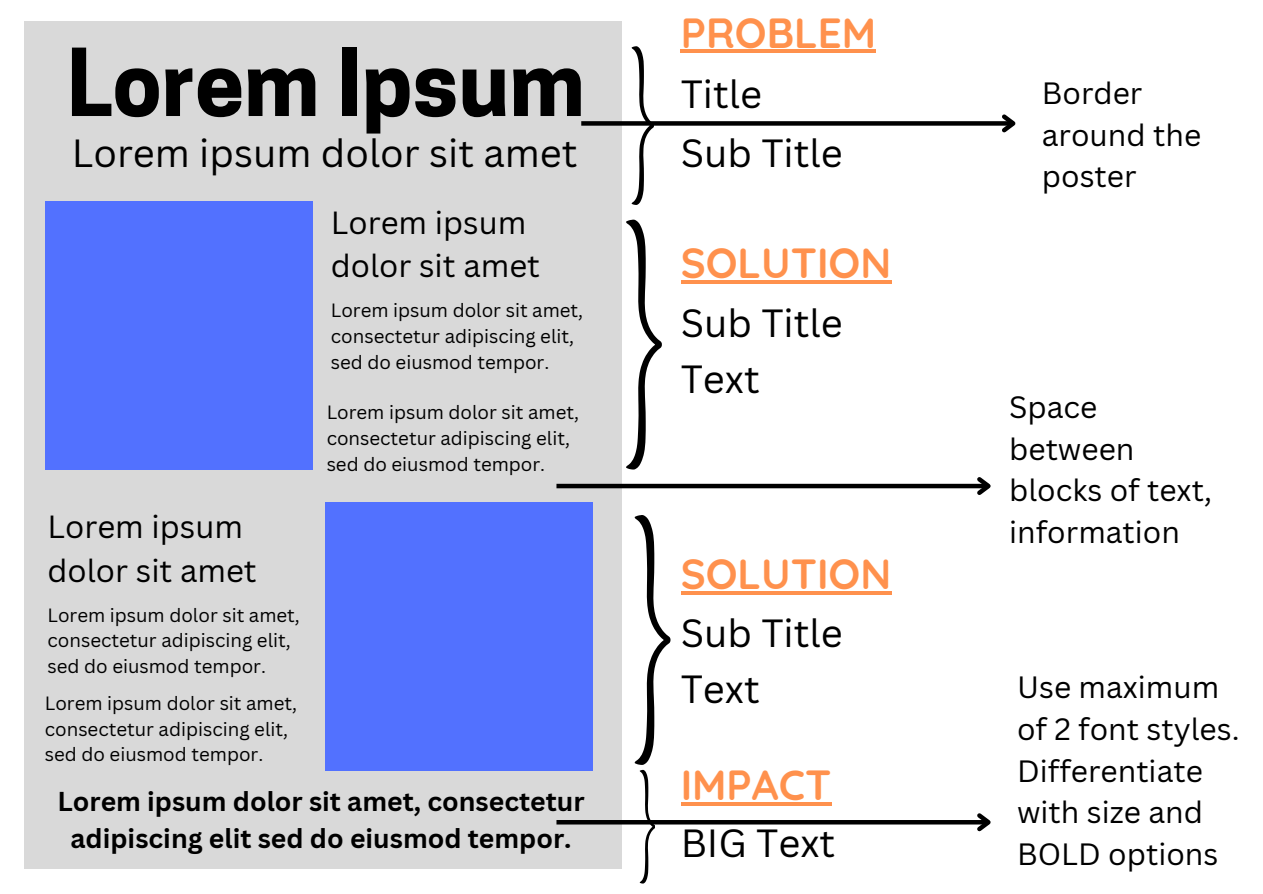
<style>
.page{position:relative;width:1263px;height:894px;background:#fff}
.page>*{position:absolute;margin:0;border:0;box-sizing:border-box;transform-origin:0 0}
.t1{font:700 87.6px "Cooper Hewitt";color:#000}
.t2{font:700 42px "Quicksand";color:#ff914d}
.t3{font:38.25px/56.1px "Canva Sans";color:#000}
.t4{font:31.2px/43.2px "Canva Sans";color:#000}
.t5{font:30px/41.5px "Canva Sans";color:#000}
.t6{font:700 26.55px/37px "Canva Sans";color:#000;text-align:center}
.t7{font:18.75px/25.7px "Canva Sans";color:#000}
</style>
<div class="page">
<div style="left:24px;top:21px;width:597px;height:847px;background:#d9d9d9"></div>
<div style="left:45px;top:202px;width:268px;height:267px;background:#5271ff"></div>
<div style="left:325px;top:503px;width:268px;height:267px;background:#5271ff"></div>
<svg style="left:632px;top:46px;width:22px;height:159px"></svg>
<hr style="left:681px;top:50px;width:195px;height:3px;background:#ff914d">
<svg style="left:626px;top:219px;width:36px;height:250px"></svg>
<hr style="left:681px;top:280px;width:210px;height:4px;background:#ff914d">
<svg style="left:635px;top:515px;width:35px;height:368px"></svg>
<hr style="left:681px;top:802px;width:150px;height:3px;background:#ff914d">
<svg style="left:681px;top:591px;width:210px;height:3px"></svg>
<div style="left:581px;top:121px;width:432px;height:5px;background:#000"></div>
<svg style="left:998px;top:114px;width:18px;height:19px"></svg>
<div style="left:556px;top:483px;width:432px;height:5px;background:#000"></div>
<svg style="left:973px;top:477px;width:18px;height:18px"></svg>
<div style="left:556px;top:819px;width:432px;height:5px;background:#000"></div>
<svg style="left:973px;top:813px;width:18px;height:19px"></svg>
<h1 class="t1" style="left:67px;top:50px;width:519px">Lorem Ipsum</h1>
<h3 class="t3" style="left:72px;top:124px;width:507px">Lorem ipsum dolor sit amet</h3>
<h3 class="t4" style="left:331px;top:200px;width:211px">Lorem ipsum dolor sit amet</h3>
<p class="t7" style="left:331px;top:297px;width:254px">Lorem ipsum dolor sit amet, consectetur adipiscing elit, sed do eiusmod tempor.</p>
<h3 class="t4" style="left:47px;top:504px;width:211px">Lorem ipsum dolor sit amet</h3>
<p class="t7" style="left:47px;top:601px;width:254px">Lorem ipsum dolor sit amet, consectetur adipiscing elit, sed do eiusmod tempor.</p>
<p class="t7" style="left:45px;top:689px;width:254px">Lorem ipsum dolor sit amet, consectetur adipiscing elit, sed do eiusmod tempor.</p>
<p class="t7" style="left:327px;top:399px;width:254px">Lorem ipsum dolor sit amet, consectetur adipiscing elit, sed do eiusmod tempor.</p>
<h3 class="t6" style="left:57px;top:782px;width:529px">Lorem ipsum dolor sit amet, consectetur adipiscing elit sed do eiusmod tempor.</h3>
<h2 class="t2" style="left:681px;top:5px;width:197px">PROBLEM</h2>
<h3 class="t3" style="left:681px;top:64px;width:163px;line-height:58.9px">Title<br>Sub Title</h3>
<h2 class="t2" style="left:681px;top:236px;width:212px">SOLUTION</h2>
<h3 class="t3" style="left:681px;top:294px;width:163px">Sub Title<br>Text</h3>
<h2 class="t2" style="left:681px;top:546px;width:212px">SOLUTION</h2>
<h3 class="t3" style="left:681px;top:604px;width:163px">Sub Title<br>Text</h3>
<h2 class="t2" style="left:681px;top:758px;width:152px">IMPACT</h2>
<h3 class="t3" style="left:681px;top:813px;width:156px">BIG Text</h3>
<h3 class="t5" style="left:1042px;top:71px;width:161px">Border around the poster</h3>
<h3 class="t5" style="left:1009px;top:385px;width:204px">Space between blocks of text, information</h3>
<h3 class="t5" style="left:1017px;top:665px;width:224px">Use maximum of 2 font styles.<br>Differentiate with size and<br>BOLD options</h3>
</div>
